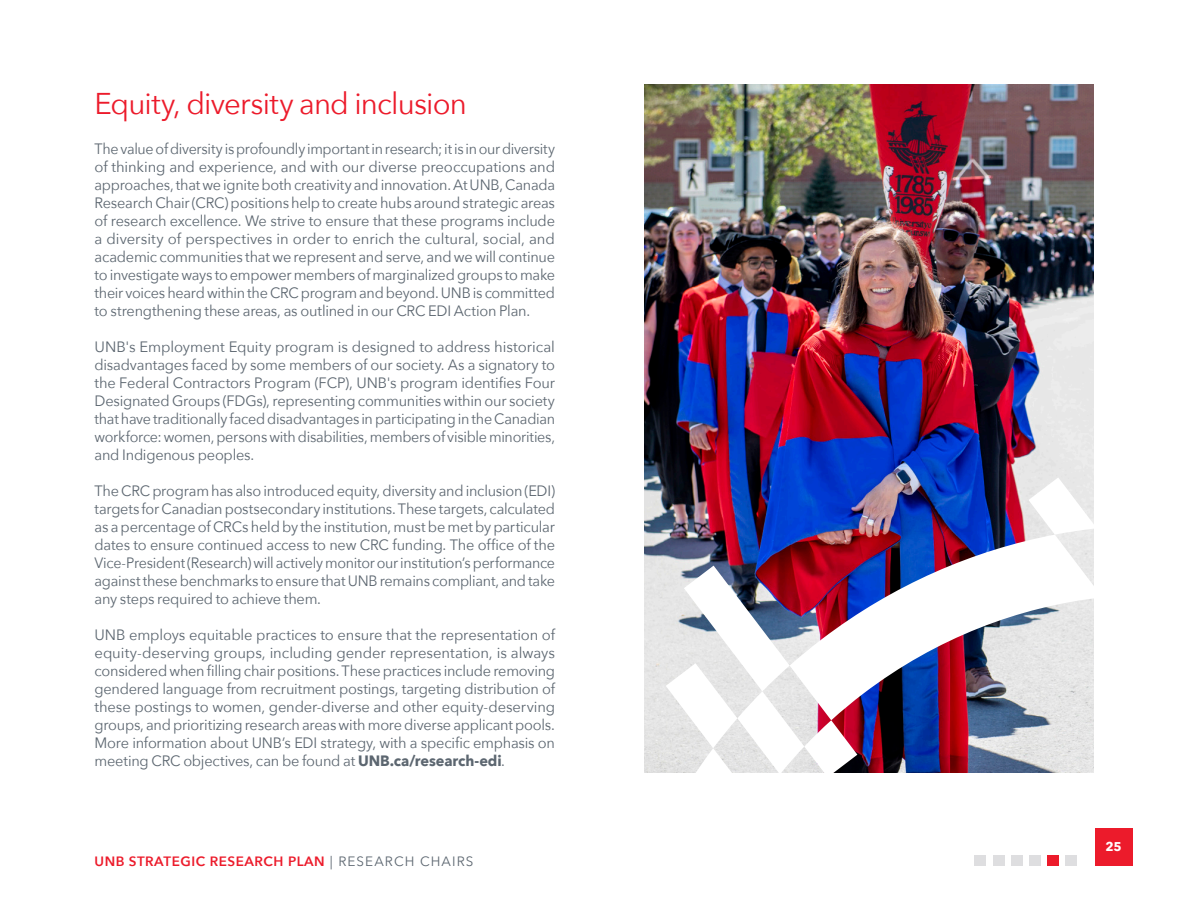
<style>
.page{position:relative;width:1188px;height:918px;background:#fff}
.page>*{position:absolute;margin:0;border:0;box-sizing:border-box;transform-origin:0 0}
.t1{font:30px "Avenir Next";letter-spacing:-.03em;color:#ec1b2b}
.t2{font:15px/18px "Avenir Next";letter-spacing:-.015em;color:#5c6670;text-align:justify}
.t3{font:15px/18px "Avenir Next";letter-spacing:-.015em;color:#5c6670;text-align:justify;scale:.95 1}
.t4{font:600 13.5px "Avenir Next";letter-spacing:.04em;color:#ec1b2b}
.t5{font:700 12.75px "Avenir Next";color:#fff}
.s1{font-weight:700}
.s2{font-weight:400;color:#5c6670}
</style>
<div class="page">
<img style="left:644px;top:84px;width:450px;height:424px">
<svg style="left:1029px;top:477px;width:65px;height:31px"></svg>
<svg style="left:644px;top:508px;width:489px;height:358px"></svg>
<p class="t1" style="left:94px;top:78px;width:374px">Equity, diversity and inclusion</p>
<p class="t3" style="left:94px;top:139px;width:486px">The value of diversity is profoundly important in research; it is in our diversity of thinking and experience, and with our diverse preoccupations and approaches, that we ignite both creativity and innovation. At UNB, Canada Research Chair (CRC) positions help to create hubs around strategic areas of research excellence. We strive to ensure that these programs include a diversity of perspectives in order to enrich the cultural, social, and academic communities that we represent and serve, and we will continue to investigate ways to empower members of marginalized groups to make their voices heard within the CRC program and beyond. UNB is committed to strengthening these areas, as outlined in our CRC EDI Action Plan.</p>
<p class="t2" style="left:94px;top:337px;width:462px">UNB's Employment Equity program is designed to address historical disadvantages faced by some members of our society. As a signatory to the Federal Contractors Program (FCP), UNB's program identifies Four Designated Groups (FDGs), representing communities within our society that have traditionally faced disadvantages in participating in the Canadian workforce: women, persons with disabilities, members of visible minorities, and Indigenous peoples.</p>
<p class="t2" style="left:94px;top:481px;width:462px">The CRC program has also introduced equity, diversity and inclusion (EDI) targets for Canadian postsecondary institutions. These targets, calculated as a percentage of CRCs held by the institution, must be met by particular dates to ensure continued access to new CRC funding. The office of the Vice-President (Research) will actively monitor our institution’s performance against these benchmarks to ensure that UNB remains compliant, and take any steps required to achieve them.</p>
<p class="t2" style="left:94px;top:625px;width:462px">UNB employs equitable practices to ensure that the representation of equity-deserving groups, including gender representation, is always considered when filling chair positions. These practices include removing gendered language from recruitment postings, targeting distribution of these postings to women, gender-diverse and other equity-deserving groups, and prioritizing research areas with more diverse applicant pools.<br>More information about UNB’s EDI strategy, with a specific emphasis on meeting CRC objectives, can be found at <span class="s1">UNB.ca/research-edi</span>.</p>
<p class="t4" style="left:94px;top:849px;width:381px">UNB STRATEGIC RESEARCH PLAN <span class="s2">| RESEARCH CHAIRS</span></p>
<p class="t5" style="left:1105px;top:836px;width:18px">25</p>
</div>
